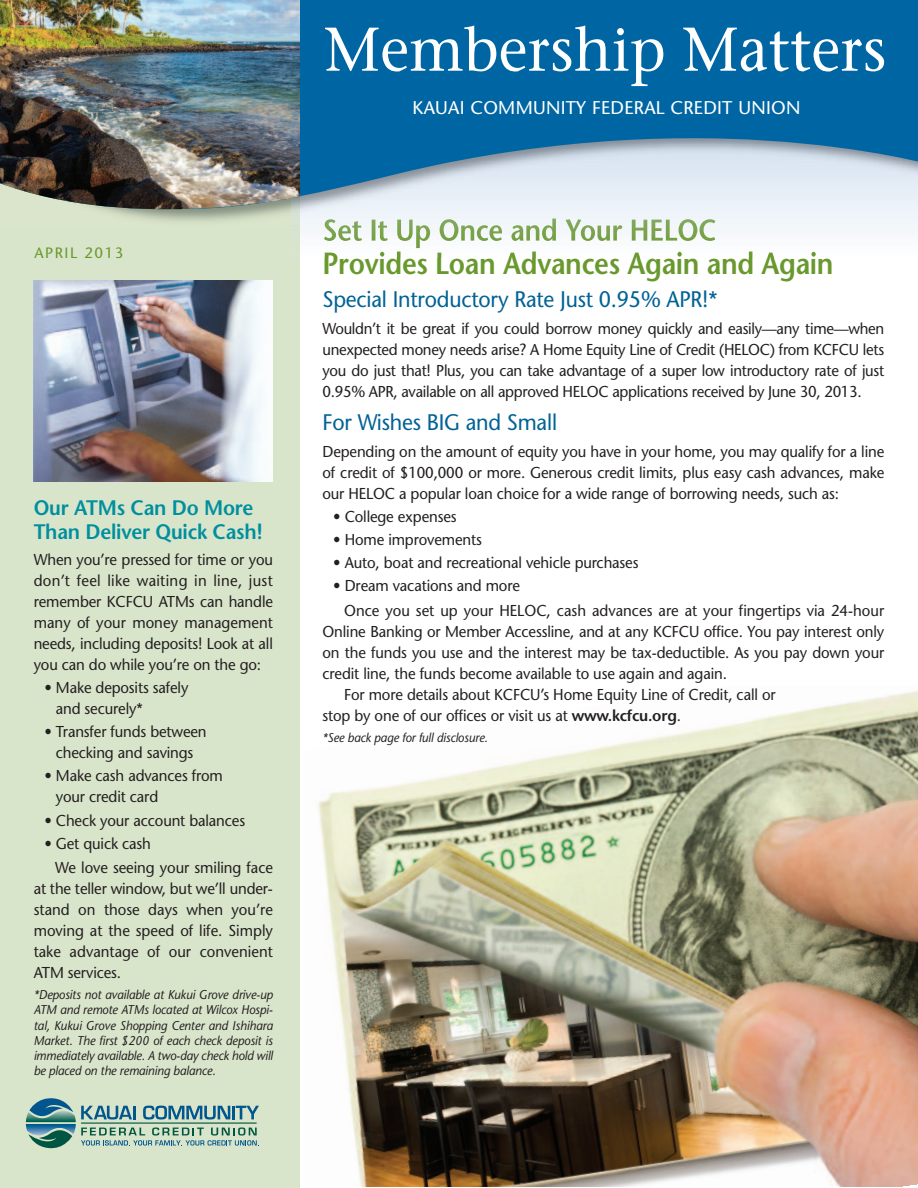
<style>
.page{position:relative;width:918px;height:1188px;background:#fff}
.page>*{position:absolute;margin:0;border:0;box-sizing:border-box;transform-origin:0 0}
.t1{font:61.5px "Stone Serif";color:#fff;scale:.95 1}
.t2{font:600 30px "Stone Sans";letter-spacing:-.01em;color:#69992e;scale:.9 1}
.t3{font:22.5px "Stone Sans";letter-spacing:-.01em;color:#006295;scale:.95 1}
.t4{font:600 21px/24px "Stone Sans";letter-spacing:-.01em;color:#008f9e;scale:.95 1}
.t5{font:18.45px "Stone Sans";letter-spacing:.015em;color:#fff}
.t6{font:15.75px/21px "Stone Sans";letter-spacing:-.01em;color:#231f20;text-align:justify;scale:.95 1}
.t7{font:15px "Stone Sans";letter-spacing:.1em;color:#69992e}
.t8{font:italic 12.75px/15px "Stone Sans";letter-spacing:-.01em;color:#231f20;text-align:justify;scale:.95 1}
.s1{font-weight:600}
</style>
<div class="page">
<img style="left:318px;top:690px;width:600px;height:496px">
<div style="left:0;top:0;width:300px;height:1188px;background:#d9e5cb"></div>
<svg style="left:26px;top:1098px;width:233px;height:51px"></svg>
<svg style="left:291px;top:0;width:627px;height:258px;background:#5999be"></svg>
<svg style="left:105px;top:210px;width:195px;height:25px"></svg>
<img style="left:0;top:0;width:300px;height:210px">
<img style="left:34px;top:280px;width:239px;height:202px">
<h1 class="t1" style="left:324px;top:26px;width:593px">Membership Matters</h1>
<p class="t5" style="left:413px;top:100px;width:389px">KAUAI COMMUNITY FEDERAL CREDIT UNION</p>
<p class="t7" style="left:34px;top:247px;width:90px">APRIL 2013</p>
<h3 class="t4" style="left:34px;top:497px;width:242px">Our ATMs Can Do More<br>Than Deliver Quick Cash!</h3>
<p class="t6" style="left:34px;top:551px;width:253px">When you’re pressed for time or you don’t feel like waiting in line, just remember KCFCU ATMs can handle many of your money management needs, including deposits! Look at all you can do while you’re on the go:</p>
<p class="t6" style="left:56px;top:679px;width:141px;text-indent:-11px">• Make deposits safely and securely*</p>
<p class="t6" style="left:45px;top:723px;width:172px;text-align:center">• Transfer funds between checking and savings</p>
<p class="t6" style="left:56px;top:767px;width:177px;text-indent:-11px">• Make cash advances from your credit card</p>
<p class="t6" style="left:45px;top:811px;width:213px">• Check your account balances</p>
<p class="t6" style="left:55px;top:833px;width:231px;line-height:24.3px;text-indent:-11px">• Get quick cash<br>We love seeing your smiling face</p>
<p class="t6" style="left:34px;top:880px;width:253px">at the teller window, but we’ll under&shy;stand on those days when you’re moving at the speed of life. Simply take advantage of our convenient ATM services.</p>
<p class="t8" style="left:34px;top:989px;width:254px">*Deposits not available at Kukui Grove drive-up ATM and remote ATMs located at Wilcox Hospi&shy;tal, Kukui Grove Shopping Center and Ishihara Market. The first $200 of each check deposit is immediately available. A two-day check hold will be placed on the remaining balance.</p>
<h2 class="t2" style="left:323px;top:252px;width:569px">Provides Loan Advances Again and Again</h2>
<h3 class="t3" style="left:323px;top:291px;width:417px">Special Introductory Rate Just 0.95% APR!*</h3>
<p class="t6" style="left:323px;top:319px;width:593px">Wouldn’t it be great if you could borrow money quickly and easily—any time—when unexpected money needs arise? A Home Equity Line of Credit (HELOC) from KCFCU lets you do just that! Plus, you can take advantage of a super low introductory rate of just 0.95% APR, available on all approved HELOC applications received by June 30, 2013.</p>
<h3 class="t3" style="left:323px;top:414px;width:248px">For Wishes BIG and Small</h3>
<p class="t6" style="left:323px;top:443px;width:593px">Depending on the amount of equity you have in your home, you may qualify for a line of credit of $100,000 or more. Generous credit limits, plus easy cash advances, make our HELOC a popular loan choice for a wide range of borrowing needs, such as:</p>
<p class="t6" style="left:333px;top:508px;width:131px">• College expenses</p>
<p class="t6" style="left:333px;top:531px;width:158px">• Home improvements</p>
<p class="t6" style="left:333px;top:554px;width:323px">• Auto, boat and recreational vehicle purchases</p>
<p class="t6" style="left:344px;top:575px;width:570px;line-height:24.3px;text-indent:-11px">• Dream vacations and more<br>Once you set up your HELOC, cash advances are at your fingertips via 24-hour</p>
<p class="t6" style="left:323px;top:622px;width:593px">Online Banking or Member Accessline, and at any KCFCU office. You pay interest only</p>
<p class="t6" style="left:323px;top:643px;width:593px">on the funds you use and the interest may be tax-deductible. As you pay down your</p>
<p class="t6" style="left:323px;top:664px;width:427px">credit line, the funds become available to use again and again.</p>
<p class="t6" style="left:344px;top:685px;width:456px">For more details about KCFCU’s Home Equity Line of Credit, call or</p>
<p class="t6" style="left:323px;top:706px;width:379px">stop by one of our offices or visit us at <span class="s1">www.kcfcu.org</span>.</p>
<p class="t8" style="left:323px;top:732px;width:176px">*See back page for full disclosure.</p>
</div>
